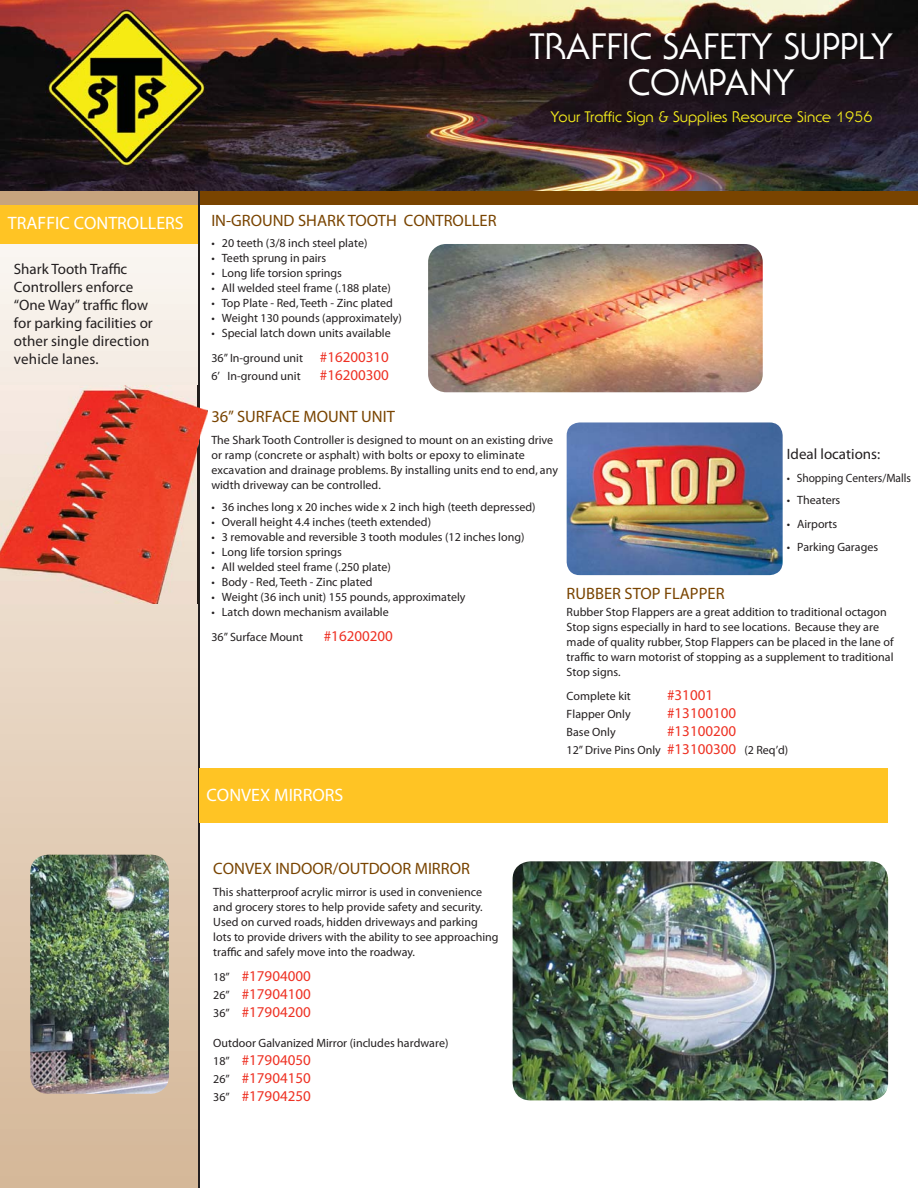
<style>
.page{position:relative;width:918px;height:1188px;background:#fff}
.page>*{position:absolute;margin:0;border:0;box-sizing:border-box;transform-origin:0 0}
.t1{font:36px/36px "Serif Gothic";color:#fff;text-align:center}
.t2{font:500 condensed 18px "Helvetica Neue";color:#fff}
.t3{font:500 condensed 16.5px "Helvetica Neue";color:#794400}
.t4{font:condensed 15px/18px "Helvetica Neue";color:#231f20}
.t5{font:700 condensed 15px/18px "Helvetica Neue";color:#ee3224;text-align:justify}
.t6{font:15px "Serif Gothic";color:#f2ea1b}
.t7{font:700 condensed 15px "Helvetica Neue";color:#ee3124}
.t8{font:700 condensed 15px "Helvetica Neue";color:#231f20}
.t9{font:condensed 12px/15px "Helvetica Neue";color:#231f20}
.t10{font:condensed 12px "Helvetica Neue";color:#231f20;scale:.95 1}
.s1{font-weight:700;font-size:15px;color:#ee3124}
.s2{font-weight:700;font-size:15px;color:#ee3224}
.s3{font-weight:400;font-size:12px;color:#231f20}
</style>
<div class="page">
<svg style="left:0;top:244px;width:198px;height:944px"></svg>
<img style="left:0;top:0;width:918px;height:191px">
<img style="left:45px;top:7px;width:162px;height:162px">
<div style="left:198px;top:191px;width:720px;height:13px;background:#794400"></div>
<div style="left:0;top:203px;width:198px;height:41px;background:#ffc424"></div>
<div style="left:0;top:191px;width:198px;height:13px;background:#c7a47e"></div>
<hr style="left:198px;top:191px;width:1px;height:997px;background:#231f20">
<img style="left:428px;top:244px;width:335px;height:148px;border-radius:18px">
<img style="left:567px;top:422px;width:216px;height:153px;border-radius:13px">
<img style="left:0;top:386px;width:207px;height:218px">
<img style="left:198px;top:386px;width:2px;height:218px">
<div style="left:199px;top:768px;width:689px;height:55px;background:#ffc424"></div>
<img style="left:513px;top:861px;width:375px;height:239px;border-radius:18px">
<img style="left:30px;top:855px;width:139px;height:239px;border-radius:18px">
<h1 class="t1" style="left:530px;top:33px;width:365px">TRAFFIC SAFETY SUPPLY<br>COMPANY</h1>
<p class="t6" style="left:551px;top:111px;width:323px">Your Traffic Sign &amp; Supplies Resource Since 1956</p>
<h2 class="t2" style="left:8px;top:216px;width:177px">TRAFFIC CONTROLLERS</h2>
<p class="t4" style="left:14px;top:261px;width:140px">Shark Tooth Traffic<br>Controllers enforce “One Way” traffic flow for parking facilities or other single direction vehicle lanes.</p>
<h3 class="t3" style="left:211px;top:214px;width:287px">IN-GROUND SHARK TOOTH CONTROLLER</h3>
<p class="t9" style="left:211px;top:237px;width:158px">• 20 teeth (3/8 inch steel plate)</p>
<p class="t9" style="left:211px;top:252px;width:116px">• Teeth sprung in pairs</p>
<p class="t9" style="left:211px;top:267px;width:132px">• Long life torsion springs</p>
<p class="t9" style="left:211px;top:282px;width:181px">• All welded steel frame (.188 plate)</p>
<p class="t9" style="left:211px;top:297px;width:183px">• Top Plate - Red, Teeth - Zinc plated</p>
<p class="t9" style="left:211px;top:312px;width:192px">• Weight 130 pounds (approximately)</p>
<p class="t9" style="left:211px;top:322px;width:181px;line-height:24.8px">• Special latch down units available<br>36” In-ground unit <span class="s1">#16200310</span></p>
<p class="t9" style="left:211px;top:369px;width:91px">6’ In-ground unit</p>
<p class="t7" style="left:320px;top:369px;width:71px">#16200300</p>
<h3 class="t3" style="left:211px;top:411px;width:185px">36” SURFACE MOUNT UNIT</h3>
<p class="t9" style="left:211px;top:434px;width:348px">The Shark Tooth Controller is designed to mount on an existing drive or ramp (concrete or asphalt) with bolts or epoxy to eliminate excavation and drainage problems. By installing units end to end, any width driveway can be controlled.</p>
<p class="t9" style="left:211px;top:500px;width:326px">• 36 inches long x 20 inches wide x 2 inch high (teeth depressed)</p>
<p class="t9" style="left:211px;top:515px;width:221px">• Overall height 4.4 inches (teeth extended)</p>
<p class="t9" style="left:211px;top:530px;width:315px">• 3 removable and reversible 3 tooth modules (12 inches long)</p>
<p class="t9" style="left:211px;top:545px;width:132px">• Long life torsion springs</p>
<p class="t9" style="left:211px;top:560px;width:181px">• All welded steel frame (.250 plate)</p>
<p class="t9" style="left:211px;top:575px;width:163px">• Body - Red, Teeth - Zinc plated</p>
<p class="t9" style="left:211px;top:590px;width:256px">• Weight (36 inch unit) 155 pounds, approximately</p>
<p class="t9" style="left:211px;top:600px;width:179px;line-height:24.8px">• Latch down mechanism available<br>36” Surface Mount</p>
<p class="t7" style="left:324px;top:630px;width:71px">#16200200</p>
<p class="t8" style="left:787px;top:449px;width:95px">Ideal locations:</p>
<p class="t10" style="left:787px;top:473px;width:132px">• Shopping Centers/Malls</p>
<p class="t9" style="left:787px;top:494px;width:55px">• Theaters</p>
<p class="t9" style="left:787px;top:518px;width:52px">• Airports</p>
<p class="t9" style="left:787px;top:540px;width:93px">• Parking Garages</p>
<h3 class="t3" style="left:567px;top:587px;width:159px">RUBBER STOP FLAPPER</h3>
<p class="t9" style="left:567px;top:605px;width:328px">Rubber Stop Flappers are a great addition to traditional octagon Stop signs especially in hard to see locations. Because they are made of quality rubber, Stop Flappers can be placed in the lane of traffic to warn motorist of stopping as a supplement to traditional Stop signs.</p>
<p class="t9" style="left:567px;top:689px;width:66px">Complete kit</p>
<p class="t5" style="left:667px;top:687px;width:47px">#31001</p>
<p class="t9" style="left:567px;top:707px;width:66px">Flapper Only</p>
<p class="t5" style="left:667px;top:705px;width:71px">#13100100</p>
<p class="t9" style="left:567px;top:725px;width:51px">Base Only</p>
<p class="t5" style="left:667px;top:723px;width:71px">#13100200</p>
<p class="t9" style="left:567px;top:743px;width:223px">12” Drive Pins Only <span class="s2">#13100300</span> (2 Req’d)</p>
<h2 class="t2" style="left:207px;top:789px;width:138px">CONVEX MIRRORS</h2>
<h3 class="t3" style="left:213px;top:862px;width:258px">CONVEX INDOOR/OUTDOOR MIRROR</h3>
<p class="t9" style="left:213px;top:885px;width:287px">This shatterproof acrylic mirror is used in convenience and grocery stores to help provide safety and security.<br>Used on curved roads, hidden driveways and parking lots to provide drivers with the ability to see approaching traffic and safely move into the roadway.</p>
<p class="t5" style="left:213px;top:968px;width:99px"><span class="s3">18”</span> #17904000<br><span class="s3">26”</span> #17904100<br><span class="s3">36”</span> #17904200</p>
<p class="t9" style="left:213px;top:1036px;width:237px">Outdoor Galvanized Mirror (includes hardware)</p>
<p class="t5" style="left:213px;top:1052px;width:99px"><span class="s3">18”</span> #17904050<br><span class="s3">26”</span> #17904150<br><span class="s3">36”</span> #17904250</p>
</div>
